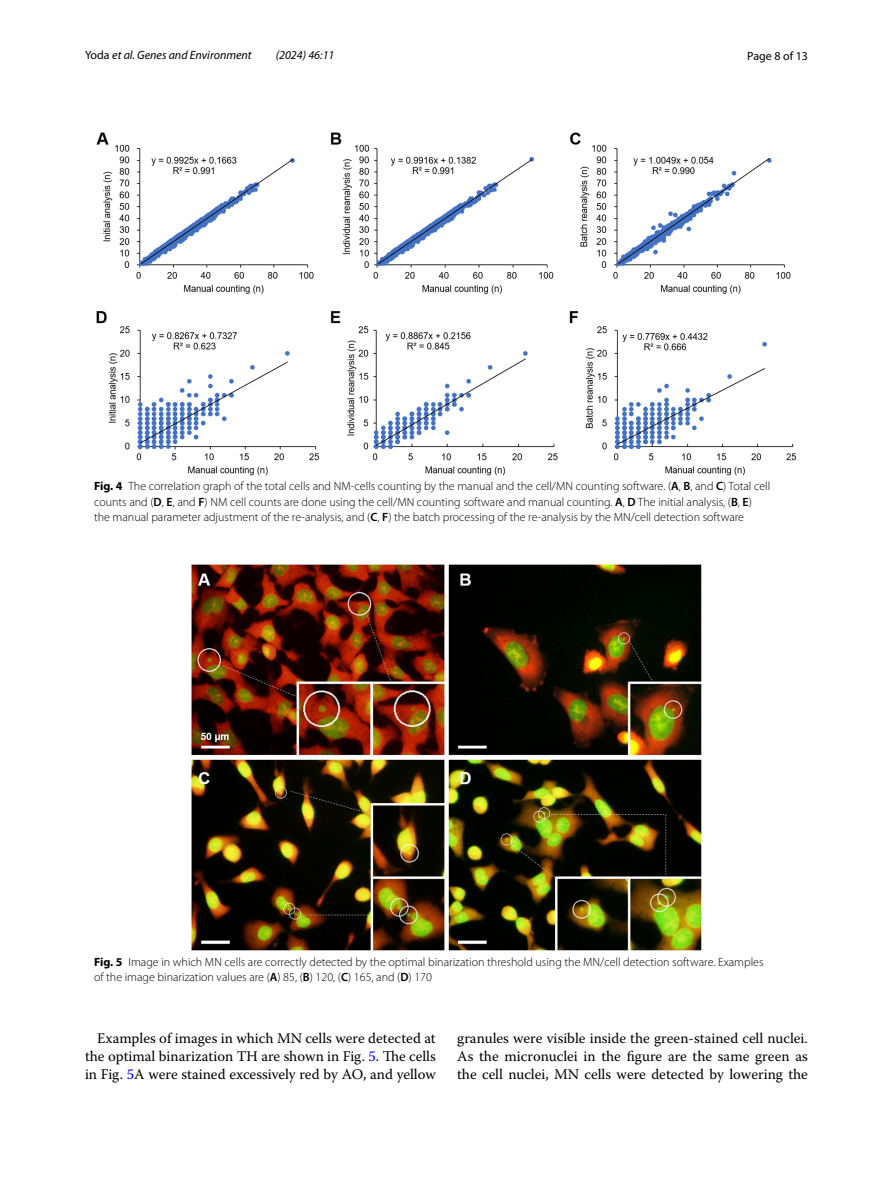
<style>
.page{position:relative;width:893px;height:1187px;background:#fff}
.page>*{position:absolute;margin:0;border:0;box-sizing:border-box;transform-origin:0 0}
.t1{font:14.7px/18px "Warnock Pro";color:#000;text-align:justify}
.t2{font:300 12px/15px "Myriad Pro";color:#000}
.t3{font:italic 12px "Myriad Pro";color:#000}
.t4{font:12px "Myriad Pro";color:#000}
.s1{font-style:normal}
.s2{font-weight:700}
.s3{font-weight:600}
.s4{color:#00f}
</style>
<div class="page">
<img style="left:96px;top:133px;width:701px;height:342px">
<img style="left:191px;top:564px;width:511px;height:386px">
<p class="t3" style="left:85px;top:48px;width:168px"><span class="s1">Yoda</span> et al. Genes and Environment</p>
<p class="t3" style="left:276px;top:48px;width:60px">(2024) 46:11</p>
<p class="t4" style="left:747px;top:48px;width:62px">Page 8 of 13</p>
<p class="t2" style="left:94px;top:479px;width:678px"><span class="s2">Fig. 4</span> The correlation graph of the total cells and NM-cells counting by the manual and the cell/MN counting software. (<span class="s3">A</span>, <span class="s3">B</span>, and <span class="s3">C</span>) Total cell counts and (<span class="s3">D</span>, <span class="s3">E</span>, and <span class="s3">F</span>) NM cell counts are done using the cell/MN counting software and manual counting. <span class="s3">A</span>, <span class="s3">D</span> The initial analysis, (<span class="s3">B</span>, <span class="s3">E</span>) the manual parameter adjustment of the re-analysis, and (<span class="s3">C</span>, <span class="s3">F</span>) the batch processing of the re-analysis by the MN/cell detection software</p>
<p class="t2" style="left:94px;top:954px;width:671px"><span class="s2">Fig. 5</span> Image in which MN cells are correctly detected by the optimal binarization threshold using the MN/cell detection software. Examples of the image binarization values are (<span class="s3">A</span>) 85, (<span class="s3">B</span>) 120, (<span class="s3">C</span>) 165, and (<span class="s3">D</span>) 170</p>
<p class="t1" style="left:85px;top:1029px;width:352px;text-indent:12px">Examples of images in which MN cells were detected at the optimal binarization TH are shown in Fig. <span class="s4">5</span>. The cells in Fig. <span class="s4">5</span>A were stained excessively red by AO, and yellow</p>
<p class="t1" style="left:457px;top:1029px;width:352px">granules were visible inside the green-stained cell nuclei.<br>As the micronuclei in the figure are the same green as the cell nuclei, MN cells were detected by lowering the</p>
</div>
